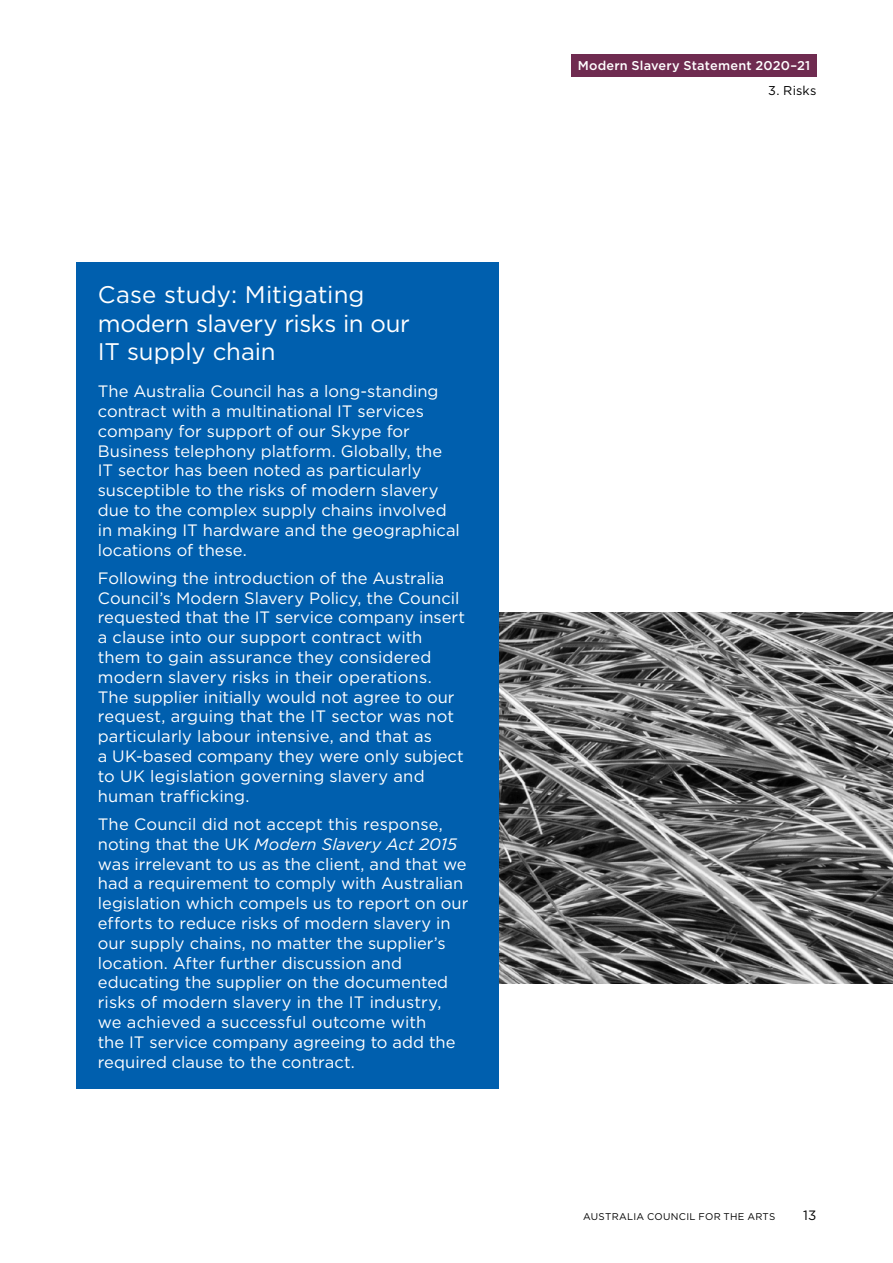
<style>
.page{position:relative;width:893px;height:1263px;background:#fff}
.page>*{position:absolute;margin:0;border:0;box-sizing:border-box;transform-origin:0 0}
.Heading_2___Case_Stu{font:24px/28.8px "Gotham";letter-spacing:-.01em;color:#fff}
.Body_Copy___White{font:16.5px/19.8px "Gotham";letter-spacing:.005em;color:#fff}
.t1{font:13.5px "Gotham";color:#000}
.t2{font:500 12.75px "Gotham";letter-spacing:.015em;color:#fff}
.t3{font:12.75px "Gotham";letter-spacing:.01em;color:#000}
.t4{font:9.75px "Gotham";letter-spacing:.03em;color:#000}
.s1{font-style:italic}
</style>
<div class="page">
<img style="left:499px;top:612px;width:394px;height:372px">
<div style="left:77px;top:262px;width:422px;height:827px;background:#005fae"></div>
<div style="left:571px;top:54px;width:245px;height:23px;background:#6f2b50"></div>
<h2 class="Heading_2___Case_Stu" style="left:98px;top:279px;width:314px">Case study: Mitigating modern slavery risks in our<br>IT supply chain</h2>
<p class="Body_Copy___White" style="left:98px;top:381px;width:364px">The Australia Council has a long-standing contract with a multinational IT services company for support of our Skype for Business telephony platform. Globally, the IT sector has been noted as particularly susceptible to the risks of modern slavery due to the complex supply chains involved in making IT hardware and the geographical locations of these.</p>
<p class="Body_Copy___White" style="left:98px;top:568px;width:369px">Following the introduction of the Australia Council’s Modern Slavery Policy, the Council requested that the IT service company insert a clause into our support contract with them to gain assurance they considered modern slavery risks in their operations.<br>The supplier initially would not agree to our request, arguing that the IT sector was not particularly labour intensive, and that as<br>a UK-based company they were only subject to UK legislation governing slavery and human trafficking.</p>
<p class="Body_Copy___White" style="left:98px;top:814px;width:372px">The Council did not accept this response, noting that the UK <span class="s1">Modern Slavery Act 2015 </span>was irrelevant to us as the client, and that we had a requirement to comply with Australian legislation which compels us to report on our efforts to reduce risks of modern slavery in our supply chains, no matter the supplier’s location. After further discussion and educating the supplier on the documented risks of modern slavery in the IT industry, we achieved a successful outcome with<br>the IT service company agreeing to add the required clause to the contract.</p>
<p class="t2" style="left:578px;top:57px;width:234px">Modern Slavery Statement 2020–21</p>
<p class="t3" style="left:768px;top:83px;width:50px">3. Risks</p>
<p class="t4" style="left:583px;top:1210px;width:194px">AUSTRALIA COUNCIL FOR THE ARTS</p>
<p class="t1" style="left:803px;top:1207px;width:15px">13</p>
</div>
